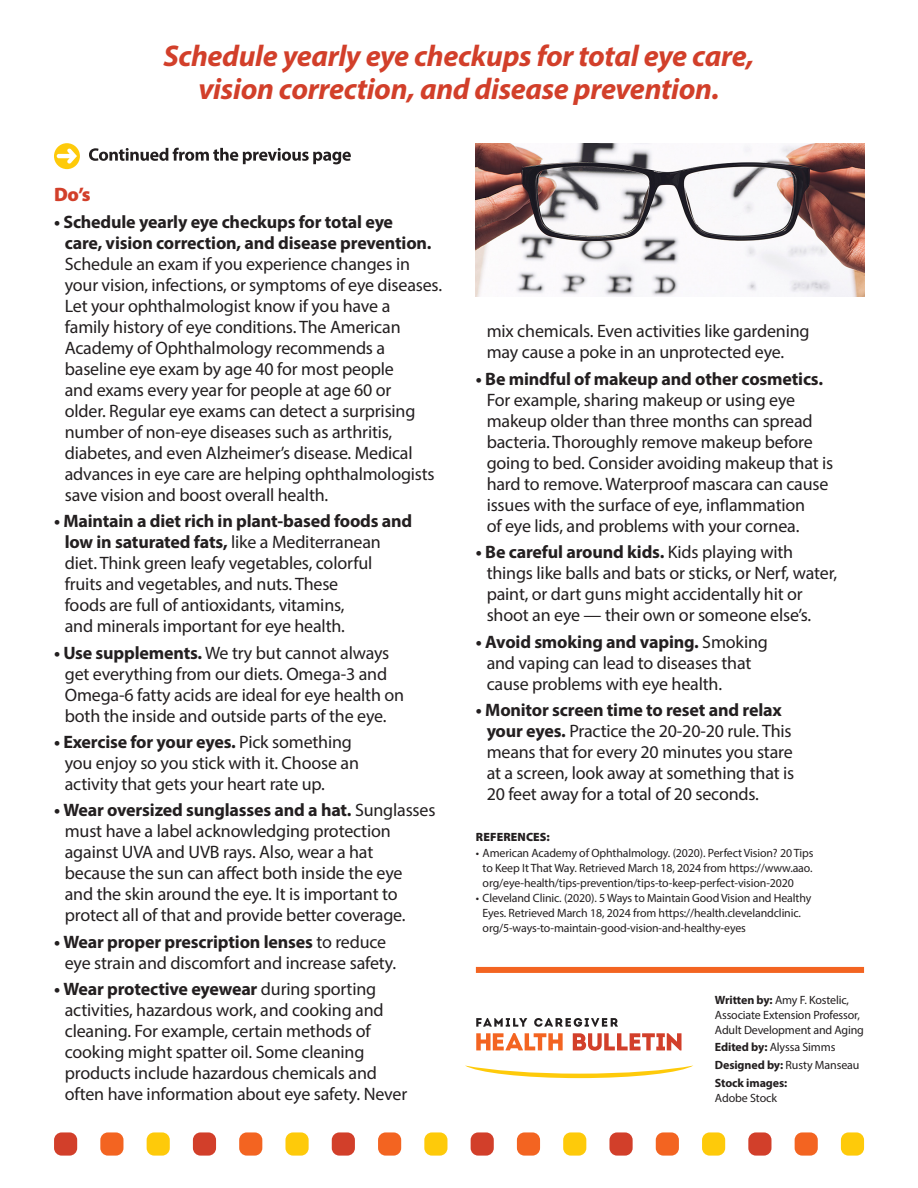
<style>
.page{position:relative;width:918px;height:1188px;background:#fff}
.page>*{position:absolute;margin:0;border:0;box-sizing:border-box;transform-origin:0 0}
.Pullout_Top{font:italic 700 30px/33px "Myriad Pro";letter-spacing:-.015em;color:#d23f2a;text-align:center}
.Subhead{font:900 19.5px "Myriad Pro";color:#d23f2a}
.t1{font:18px/21px "Myriad Pro";letter-spacing:-.01em;color:#231f20}
.t2{font:12px/15px "Myriad Pro";letter-spacing:-.01em;color:#231f20}
.t3{font:700 12px/15px "Myriad Pro";letter-spacing:-.01em;color:#231f20}
.REFERENCES{font:900 12px "Myriad Pro";letter-spacing:.01em;color:#231f20}
.s1{font-weight:700}
.s2{font-weight:400}
</style>
<div class="page">
<div style="left:54px;top:1132px;width:23px;height:24px;background:#d23f2a;border-radius:8px"></div>
<div style="left:193px;top:1132px;width:23px;height:24px;background:#d23f2a;border-radius:8px"></div>
<div style="left:332px;top:1132px;width:23px;height:24px;background:#d23f2a;border-radius:8px"></div>
<div style="left:471px;top:1132px;width:23px;height:24px;background:#d23f2a;border-radius:8px"></div>
<div style="left:609px;top:1132px;width:24px;height:24px;background:#d23f2a;border-radius:8px"></div>
<div style="left:748px;top:1132px;width:23px;height:24px;background:#d23f2a;border-radius:8px"></div>
<div style="left:100px;top:1132px;width:23px;height:24px;background:#f36421;border-radius:8px"></div>
<div style="left:239px;top:1132px;width:23px;height:24px;background:#f36421;border-radius:8px"></div>
<div style="left:378px;top:1132px;width:23px;height:24px;background:#f36421;border-radius:8px"></div>
<div style="left:517px;top:1132px;width:23px;height:24px;background:#f36421;border-radius:8px"></div>
<div style="left:656px;top:1132px;width:23px;height:24px;background:#f36421;border-radius:8px"></div>
<div style="left:795px;top:1132px;width:23px;height:24px;background:#f36421;border-radius:8px"></div>
<div style="left:147px;top:1132px;width:23px;height:24px;background:#feca0a;border-radius:8px"></div>
<div style="left:285px;top:1132px;width:24px;height:24px;background:#feca0a;border-radius:8px"></div>
<div style="left:424px;top:1132px;width:23px;height:24px;background:#feca0a;border-radius:8px"></div>
<div style="left:563px;top:1132px;width:23px;height:24px;background:#feca0a;border-radius:8px"></div>
<div style="left:702px;top:1132px;width:23px;height:24px;background:#feca0a;border-radius:8px"></div>
<div style="left:841px;top:1132px;width:23px;height:24px;background:#feca0a;border-radius:8px"></div>
<svg style="left:466px;top:1066px;width:227px;height:12px"></svg>
<svg style="left:476px;top:1018px;width:142px;height:9px"></svg>
<svg style="left:573px;top:1033px;width:109px;height:18px"></svg>
<svg style="left:476px;top:1033px;width:87px;height:17px"></svg>
<div style="left:476px;top:967px;width:388px;height:6px;background:#f36421"></div>
<svg style="left:54px;top:143px;width:26px;height:26px"></svg>
<svg style="left:89px;top:148px;width:262px;height:16px"></svg>
<img style="left:476px;top:143px;width:388px;height:154px">
<p class="Pullout_Top" style="left:164px;top:38px;width:592px">Schedule yearly eye checkups for total eye care, vision correction, and disease prevention.</p>
<p class="Subhead" style="left:54px;top:182px;width:38px">Do’s</p>
<p class="t1" style="left:65px;top:211px;width:379px;text-indent:-11px"><span class="s1">• Schedule yearly eye checkups for total eye<br>care, vision correction, and disease prevention.<br></span>Schedule an exam if you experience changes in your vision, infections, or symptoms of eye diseases.<br>Let your ophthalmologist know if you have a<br>family history of eye conditions. The American Academy of Ophthalmology recommends a baseline eye exam by age 40 for most people<br>and exams every year for people at age 60 or<br>older. Regular eye exams can detect a surprising number of non-eye diseases such as arthritis, diabetes, and even Alzheimer’s disease. Medical advances in eye care are helping ophthalmologists save vision and boost overall health.</p>
<p class="t1" style="left:65px;top:510px;width:349px;text-indent:-11px"><span class="s1">• Maintain a diet rich in plant-based foods and low in saturated fats,</span> like a Mediterranean diet. Think green leafy vegetables, colorful fruits and vegetables, and nuts. These<br>foods are full of antioxidants, vitamins,<br>and minerals important for eye health.</p>
<p class="t1" style="left:65px;top:642px;width:341px;text-indent:-11px"><span class="s1">• Use supplements.</span> We try but cannot always get everything from our diets. Omega-3 and Omega-6 fatty acids are ideal for eye health on both the inside and outside parts of the eye.</p>
<p class="t1" style="left:65px;top:731px;width:296px;text-indent:-11px"><span class="s1">• Exercise for your eyes.</span> Pick something you enjoy so you stick with it. Choose an activity that gets your heart rate up.</p>
<p class="t1" style="left:65px;top:800px;width:372px;text-indent:-11px"><span class="s1">• Wear oversized sunglasses and a hat.</span> Sunglasses must have a label acknowledging protection against UVA and UVB rays. Also, wear a hat because the sun can affect both inside the eye<br>and the skin around the eye. It is important to protect all of that and provide better coverage.</p>
<p class="t1" style="left:65px;top:931px;width:333px;text-indent:-11px"><span class="s1">• Wear proper prescription lenses</span> to reduce eye strain and discomfort and increase safety.</p>
<p class="t1" style="left:65px;top:978px;width:344px;text-indent:-11px"><span class="s1">• Wear protective eyewear</span> during sporting activities, hazardous work, and cooking and cleaning. For example, certain methods of cooking might spatter oil. Some cleaning products include hazardous chemicals and often have information about eye safety. Never</p>
<p class="t1" style="left:487px;top:320px;width:324px">mix chemicals. Even activities like gardening may cause a poke in an unprotected eye.</p>
<p class="t1" style="left:487px;top:368px;width:348px;text-indent:-11px"><span class="s1">• Be mindful of makeup and other cosmetics.<br></span>For example, sharing makeup or using eye makeup older than three months can spread bacteria. Thoroughly remove makeup before going to bed. Consider avoiding makeup that is hard to remove. Waterproof mascara can cause issues with the surface of eye, inflammation<br>of eye lids, and problems with your cornea.</p>
<p class="t1" style="left:487px;top:541px;width:352px;text-indent:-11px"><span class="s1">• Be careful around kids.</span> Kids playing with things like balls and bats or sticks, or Nerf, water, paint, or dart guns might accidentally hit or shoot an eye — their own or someone else’s.</p>
<p class="t1" style="left:487px;top:631px;width:283px;text-indent:-11px"><span class="s1">• Avoid smoking and vaping.</span> Smoking and vaping can lead to diseases that cause problems with eye health.</p>
<p class="t1" style="left:487px;top:699px;width:309px;text-indent:-11px"><span class="s1">• Monitor screen time to reset and relax your eyes.</span> Practice the 20-20-20 rule. This means that for every 20 minutes you stare at a screen, look away at something that is 20 feet away for a total of 20 seconds.</p>
<p class="REFERENCES" style="left:476px;top:829px;width:75px">REFERENCES:</p>
<p class="t2" style="left:483px;top:845px;width:332px;text-align:justify;text-indent:-7px">• American Academy of Ophthalmology. (2020). Perfect Vision? 20 Tips to Keep It That Way. Retrieved March 18, 2024 from https://www.aao. org/eye-health/tips-prevention/tips-to-keep-perfect-vision-2020</p>
<p class="t2" style="left:483px;top:890px;width:330px;text-indent:-7px">• Cleveland Clinic. (2020). 5 Ways to Maintain Good Vision and Healthy<br>Eyes. Retrieved March 18, 2024 from https://health.clevelandclinic. org/5-ways-to-maintain-good-vision-and-healthy-eyes</p>
<p class="t2" style="left:715px;top:992px;width:151px"><span class="s1">Written by:</span> Amy F. Kostelic,<br>Associate Extension Professor,<br>Adult Development and Aging</p>
<p class="t2" style="left:715px;top:1039px;width:122px"><span class="s1">Edited by:</span> Alyssa Simms</p>
<p class="t2" style="left:715px;top:1057px;width:146px"><span class="s1">Designed by:</span> Rusty Manseau</p>
<p class="t3" style="left:715px;top:1075px;width:74px">Stock images:<br><span class="s2">Adobe Stock</span></p>
</div>
